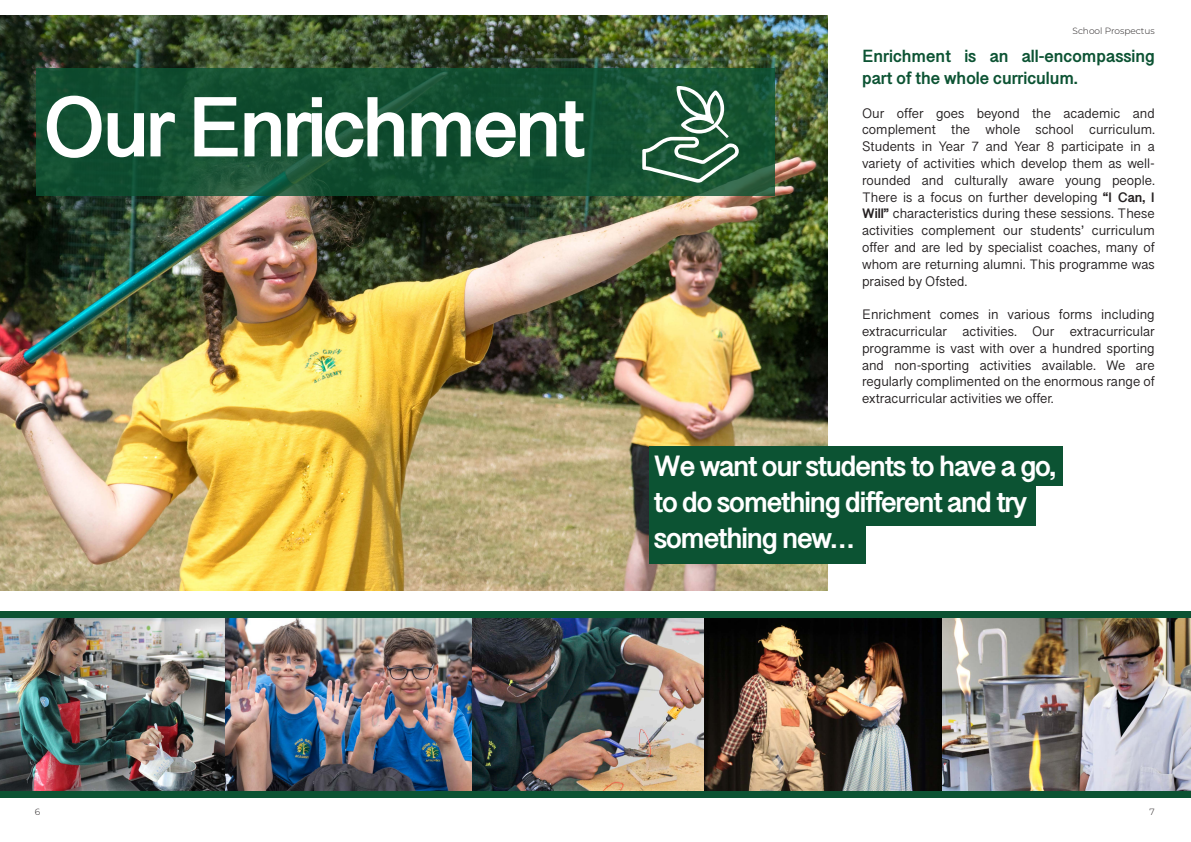
<style>
.page{position:relative;width:1191px;height:842px;background:#fff}
.page>*{position:absolute;margin:0;border:0;box-sizing:border-box;transform-origin:0 0}
.t1{font:700 87px "Sinhala Sangam MN";letter-spacing:-.04em;color:#fff}
.t2{font:700 30px/36px "Sinhala Sangam MN";letter-spacing:-.04em;color:#fff}
.t3{font:700 18px/21.6px "Sinhala Sangam MN";color:#0c5333}
.t4{font:14px/16.8px "Sinhala Sangam MN";color:#231f20;text-align:justify}
.t5{font:300 9px "Montserrat";color:#231f20}
.s1{font-weight:700}
</style>
<div class="page">
<img style="left:0;top:15px;width:827px;height:576px">
<svg style="left:36px;top:68px;width:738px;height:128px;background:#145032"></svg>
<img style="left:0;top:617px;width:942px;height:174px">
<img style="left:942px;top:617px;width:249px;height:174px">
<div style="left:0;top:791px;width:1191px;height:6px;background:#0c5333"></div>
<div style="left:0;top:611px;width:1191px;height:6px;background:#0c5333"></div>
<div style="left:649px;top:524px;width:216px;height:40px;background:#0c5333"></div>
<div style="left:649px;top:446px;width:414px;height:40px;background:#0c5333"></div>
<div style="left:649px;top:486px;width:387px;height:40px;background:#0c5333"></div>
<svg style="left:642px;top:86px;width:96px;height:97px;background:#45775b"></svg>
<p class="t1" style="left:43px;top:83px;width:544px">Our Enrichment</p>
<p class="t5" style="left:1072px;top:25px;width:84px">School Prospectus</p>
<p class="t3" style="left:862px;top:46px;width:294px">Enrichment is an all-encompassing part of the whole curriculum.</p>
<p class="t4" style="left:862px;top:105px;width:294px">Our offer goes beyond the academic and complement the whole school curriculum.<br>Students in Year 7 and Year 8 participate in a variety of activities which develop them as well&shy;rounded and culturally aware young people.<br>There is a focus on further developing <span class="s1">“I Can, I Will”</span> characteristics during these sessions. These activities complement our students’ curriculum offer and are led by specialist coaches, many of whom are returning alumni. This programme was praised by Ofsted.</p>
<p class="t4" style="left:862px;top:307px;width:294px">Enrichment comes in various forms including extracurricular activities. Our extracurricular programme is vast with over a hundred sporting and non-sporting activities available. We are regularly complimented on the enormous range of extracurricular activities we offer.</p>
<p class="t2" style="left:654px;top:449px;width:403px">We want our students to have a go, to do something different and try something new...</p>
<p class="t5" style="left:35px;top:806px;width:7px">6</p>
<p class="t5" style="left:1149px;top:806px;width:7px">7</p>
</div>
